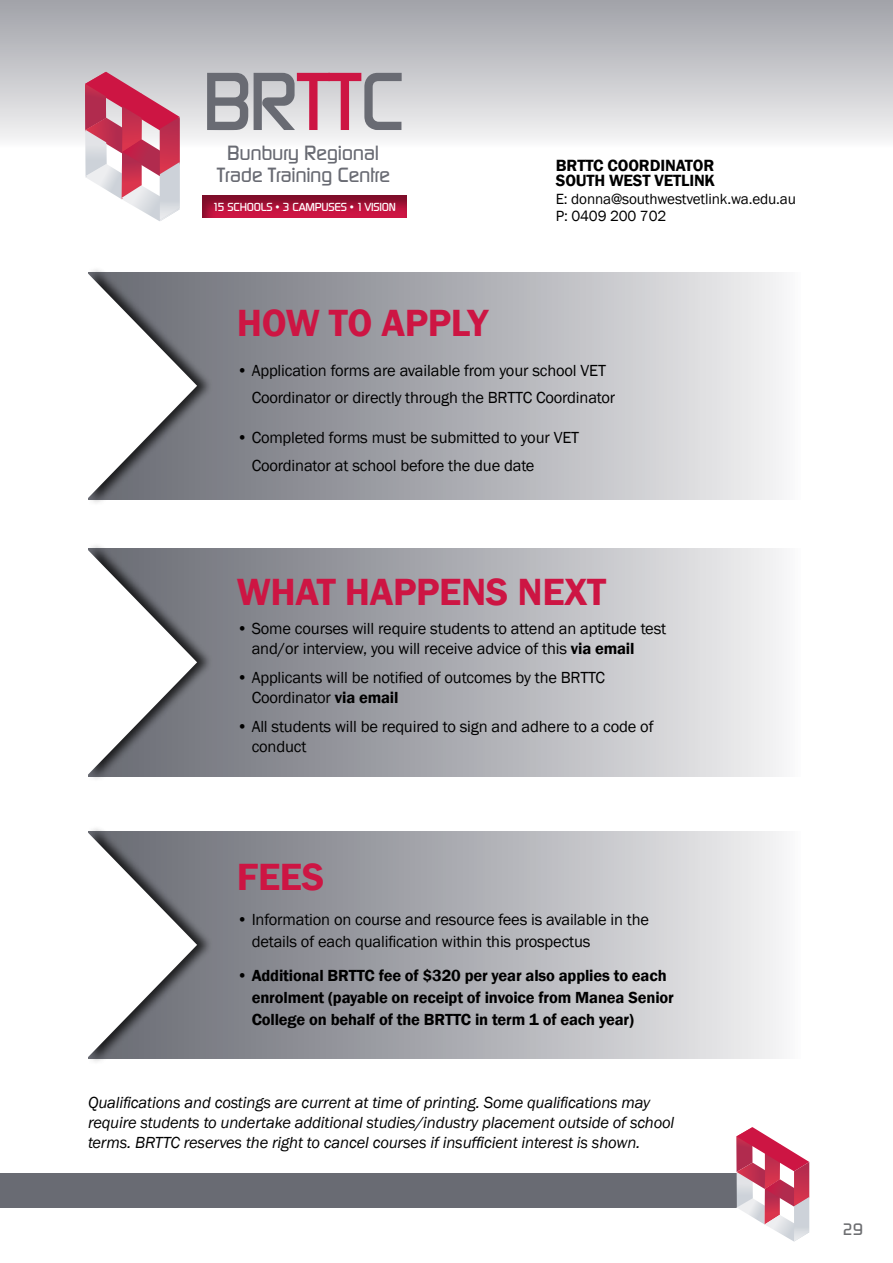
<style>
.page{position:relative;width:893px;height:1263px;background:#fff}
.page>*{position:absolute;margin:0;border:0;box-sizing:border-box;transform-origin:0 0}
.t1{font:500 81.6px "Continuum";letter-spacing:-.03em;color:#696b73}
.t2{font:600 39px "Franklin Gothic";letter-spacing:-.01em;color:#cd1543}
.t3{font:500 20.4px/21.8px "Continuum";letter-spacing:-.02em;color:#696b73;text-align:center}
.t4{font:600 16.65px/15.3px "Franklin Gothic";letter-spacing:-.01em;color:#000}
.t5{font:16.5px/19.8px "Franklin Gothic";letter-spacing:-.01em;color:#000}
.t6{font:italic 16.5px/19.8px "Franklin Gothic";letter-spacing:-.01em;color:#000}
.t7{font:600 16.5px/21.8px "Franklin Gothic";letter-spacing:-.01em;color:#000}
.t8{font:500 16.5px "Continuum";color:#6d6e71}
.t9{font:15.15px/17.5px "Franklin Gothic";letter-spacing:-.01em;color:#000}
.t10{font:500 11.55px "Continuum";letter-spacing:-.02em;color:#fff}
.s1{color:#cd1543}
.s2{font-family:"Bahamas Plain";font-weight:400}
.s3{font-weight:600}
</style>
<div class="page">
<div style="left:0;top:0;width:893px;height:149px;background:linear-gradient(to bottom,#9fa0a7,#f7f7f7)"></div>
<div style="left:0;top:1173px;width:737px;height:35px;background:#696b73"></div>
<svg style="left:736px;top:1127px;width:73px;height:114px"></svg>
<svg style="left:85px;top:72px;width:95px;height:149px"></svg>
<div style="left:189px;top:183px;width:230px;height:35px;background:#000;opacity:.4"></div>
<svg style="left:213px;top:272px;width:569px;height:227px;background:#b4b5ba"></svg>
<svg style="left:213px;top:549px;width:569px;height:227px;background:#b4b5ba"></svg>
<svg style="left:213px;top:831px;width:569px;height:228px;background:#b4b5ba"></svg>
<div style="left:87px;top:265px;width:126px;height:241px;background:#000;opacity:.75"></div>
<svg style="left:87px;top:272px;width:110px;height:227px"></svg>
<div style="left:87px;top:541px;width:126px;height:242px;background:#000;opacity:.75"></div>
<svg style="left:87px;top:549px;width:110px;height:227px"></svg>
<div style="left:87px;top:824px;width:126px;height:241px;background:#000;opacity:.75"></div>
<svg style="left:87px;top:831px;width:110px;height:228px"></svg>
<h1 class="t1" style="left:202px;top:48px;width:204px">BR<span class="s1">TT</span>C</h1>
<p class="t3" style="left:217px;top:142px;width:175px">Bunbury Regional<br>Trade Training Centre</p>
<p class="t10" style="left:213px;top:199px;width:185px"><span class="s2">1</span>5 SCHOOLS • 3 CAMPUSES • <span class="s2">1</span> VISION</p>
<p class="t4" style="left:556px;top:158px;width:161px">BRTTC COORDINATOR<br>SOUTH WEST VETLINK</p>
<p class="t9" style="left:556px;top:190px;width:242px">E: donna@southwestvetlink.wa.edu.au<br>P: 0409 200 702</p>
<h2 class="t2" style="left:237px;top:299px;width:253px">HOW TO APPLY</h2>
<p class="t5" style="left:252px;top:357px;width:365px;line-height:27.3px;text-indent:-15px">• Application forms are available from your school VET<br>Coordinator or directly through the BRTTC Coordinator</p>
<p class="t5" style="left:252px;top:424px;width:329px;line-height:27.3px;text-indent:-15px">• Completed forms must be submitted to your VET<br>Coordinator at school before the due date</p>
<h2 class="t2" style="left:237px;top:568px;width:371px">WHAT HAPPENS NEXT</h2>
<p class="t5" style="left:252px;top:619px;width:416px;text-indent:-15px">• Some courses will require students to attend an aptitude test and/or interview, you will receive advice of this <span class="s3">via email</span></p>
<p class="t5" style="left:252px;top:668px;width:355px;text-indent:-15px">• Applicants will be notified of outcomes by the BRTTC<br>Coordinator <span class="s3">via email</span></p>
<p class="t5" style="left:252px;top:717px;width:403px;text-indent:-15px">• All students will be required to sign and adhere to a code of conduct</p>
<h2 class="t2" style="left:237px;top:853px;width:89px">FEES</h2>
<p class="t5" style="left:252px;top:909px;width:399px;line-height:21.8px;text-indent:-15px">• Information on course and resource fees is available in the details of each qualification within this prospectus</p>
<p class="t7" style="left:252px;top:965px;width:424px;text-indent:-15px">• Additional BRTTC fee of $320 per year also applies to each enrolment (payable on receipt of invoice from Manea Senior<br>College on behalf of the BRTTC in term 1 of each year)</p>
<p class="t6" style="left:88px;top:1093px;width:588px">Qualifications and costings are current at time of printing. Some qualifications may require students to undertake additional studies/industry placement outside of school terms. BRTTC reserves the right to cancel courses if insufficient interest is shown.</p>
<p class="t8" style="left:842px;top:1218px;width:22px">29</p>
</div>
